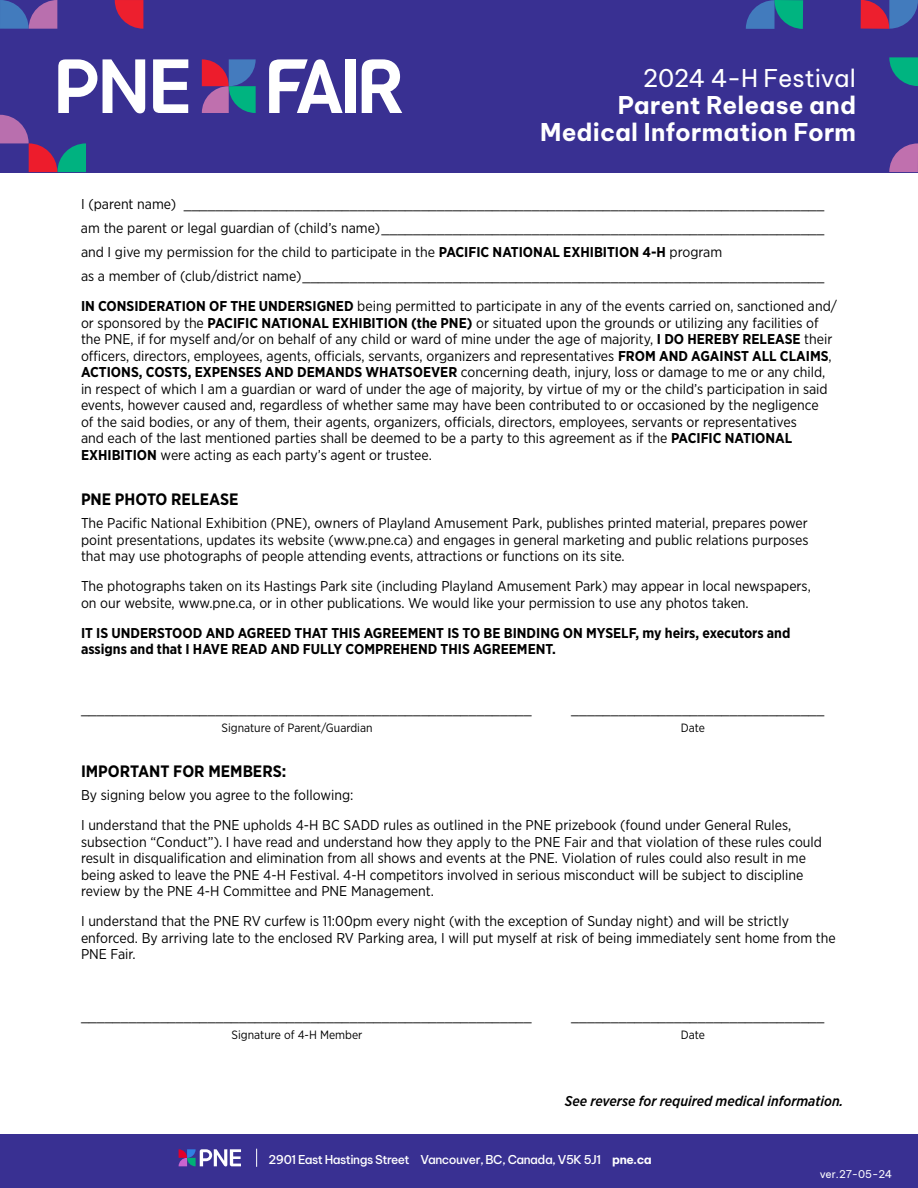
<style>
.page{position:relative;width:918px;height:1188px;background:#fff}
.page>*{position:absolute;margin:0;border:0;box-sizing:border-box;transform-origin:0 0}
.t1{font:700 24px/27px "Be Vietnam Pro";letter-spacing:.01em;color:#fff;text-align:right}
.t2{font:24px "Be Vietnam Pro";letter-spacing:-.015em;color:#fff}
.t3{font:700 16.5px "Gotham Narrow";color:#000}
.t4{font:14.25px/16.5px "Gotham Narrow";color:#000}
.t5{font:700 14.25px/16.5px "Gotham Narrow";color:#000}
.t6{font:italic 500 14.25px "Gotham Narrow";color:#000}
.t7{font:500 12px "Be Vietnam Pro";letter-spacing:-.04em;color:#fff}
.t8{font:12px "Gotham Narrow";color:#000}
.t9{font:10.5px "Be Vietnam Pro";letter-spacing:-.02em;color:#fff}
.s1{font-weight:700}
</style>
<div class="page">
<div style="left:0;top:1134px;width:918px;height:54px;background:#393092"></div>
<svg style="left:179px;top:1149px;width:62px;height:17px"></svg>
<svg style="left:256px;top:1149px;width:1px;height:18px"></svg>
<div style="left:0;top:0;width:918px;height:172px;background:#393092"></div>
<svg style="left:115px;top:0;width:28px;height:29px"></svg>
<svg style="left:0;top:0;width:57px;height:29px"></svg>
<svg style="left:746px;top:0;width:57px;height:29px"></svg>
<svg style="left:889px;top:143px;width:29px;height:29px"></svg>
<svg style="left:861px;top:0;width:57px;height:29px"></svg>
<svg style="left:889px;top:57px;width:29px;height:29px"></svg>
<svg style="left:269px;top:59px;width:74px;height:54px"></svg>
<div style="left:345px;top:59px;width:10px;height:54px;background:#fff"></div>
<svg style="left:362px;top:59px;width:40px;height:54px"></svg>
<svg style="left:202px;top:59px;width:54px;height:54px"></svg>
<svg style="left:103px;top:59px;width:42px;height:54px"></svg>
<svg style="left:153px;top:59px;width:35px;height:54px"></svg>
<svg style="left:0;top:59px;width:97px;height:113px"></svg>
<h1 class="t2" style="left:643px;top:58px;width:215px">2024 4-H Festival</h1>
<h1 class="t1" style="left:540px;top:89px;width:317px">Parent Release and<br>Medical Information Form</h1>
<p class="t4" style="left:81px;top:192px;width:745px;line-height:24px">I (parent name) _________________________________________________________________________________ am the parent or legal guardian of (child’s name)________________________________________________________ and I give my permission for the child to participate in the <span class="s1">PACIFIC NATIONAL EXHIBITION 4-H</span> program<br>as a member of (club/district name)__________________________________________________________________</p>
<p class="t4" style="left:81px;top:298px;width:758px"><span class="s1">IN CONSIDERATION OF THE UNDERSIGNED</span> being permitted to participate in any of the events carried on, sanctioned and/ or sponsored by the <span class="s1">PACIFIC NATIONAL EXHIBITION (the PNE)</span> or situated upon the grounds or utilizing any facilities of the PNE, if for myself and/or on behalf of any child or ward of mine under the age of majority, <span class="s1">I DO HEREBY RELEASE</span> their officers, directors, employees, agents, officials, servants, organizers and representatives <span class="s1">FROM AND AGAINST ALL CLAIMS</span>, <span class="s1">ACTIONS, COSTS, EXPENSES AND DEMANDS WHATSOEVER</span> concerning death, injury, loss or damage to me or any child, in respect of which I am a guardian or ward of under the age of majority, by virtue of my or the child’s participation in said events, however caused and, regardless of whether same may have been contributed to or occasioned by the negligence<br>of the said bodies, or any of them, their agents, organizers, officials, directors, employees, servants or representatives<br>and each of the last mentioned parties shall be deemed to be a party to this agreement as if the <span class="s1">PACIFIC NATIONAL EXHIBITION</span> were acting as each party’s agent or trustee.</p>
<p class="t3" style="left:81px;top:488px;width:159px">PNE PHOTO RELEASE</p>
<p class="t4" style="left:81px;top:515px;width:729px;text-align:justify">The Pacific National Exhibition (PNE), owners of Playland Amusement Park, publishes printed material, prepares power point presentations, updates its website (www.pne.ca) and engages in general marketing and public relations purposes that may use photographs of people attending events, attractions or functions on its site.</p>
<p class="t4" style="left:81px;top:578px;width:731px">The photographs taken on its Hastings Park site (including Playland Amusement Park) may appear in local newspapers, on our website, www.pne.ca, or in other publications. We would like your permission to use any photos taken.</p>
<p class="t5" style="left:81px;top:624px;width:711px">IT IS UNDERSTOOD AND AGREED THAT THIS AGREEMENT IS TO BE BINDING ON MYSELF, my heirs, executors and assigns and that I HAVE READ AND FULLY COMPREHEND THIS AGREEMENT.</p>
<p class="t4" style="left:81px;top:701px;width:452px">_________________________________________________________</p>
<p class="t4" style="left:571px;top:701px;width:255px">________________________________</p>
<p class="t8" style="left:222px;top:720px;width:152px">Signature of Parent/Guardian</p>
<p class="t8" style="left:681px;top:720px;width:26px">Date</p>
<p class="t3" style="left:81px;top:761px;width:207px">IMPORTANT FOR MEMBERS:</p>
<p class="t4" style="left:81px;top:780px;width:712px;line-height:30px">By signing below you agree to the following:<br>I understand that the PNE upholds 4-H BC SADD rules as outlined in the PNE prizebook (found under General Rules,</p>
<p class="t4" style="left:81px;top:833px;width:743px">subsection “Conduct”). I have read and understand how they apply to the PNE Fair and that violation of these rules could result in disqualification and elimination from all shows and events at the PNE. Violation of rules could also result in me being asked to leave the PNE 4-H Festival. 4-H competitors involved in serious misconduct will be subject to discipline review by the PNE 4-H Committee and PNE Management.</p>
<p class="t4" style="left:81px;top:913px;width:756px">I understand that the PNE RV curfew is 11:00pm every night (with the exception of Sunday night) and will be strictly enforced. By arriving late to the enclosed RV Parking area, I will put myself at risk of being immediately sent home from the<br>PNE Fair.</p>
<p class="t4" style="left:81px;top:1007px;width:452px">_________________________________________________________</p>
<p class="t4" style="left:571px;top:1007px;width:255px">________________________________</p>
<p class="t8" style="left:232px;top:1027px;width:132px">Signature of 4-H Member</p>
<p class="t8" style="left:681px;top:1027px;width:26px">Date</p>
<p class="t6" style="left:565px;top:1092px;width:280px">See reverse for required medical information.</p>
<p class="t7" style="left:269px;top:1149px;width:385px">2901 East Hastings Street Vancouver, BC, Canada, V5K 5J1 <span class="s1">pne.ca</span></p>
<p class="t9" style="left:820px;top:1166px;width:74px">ver. 27-05-24</p>
</div>
